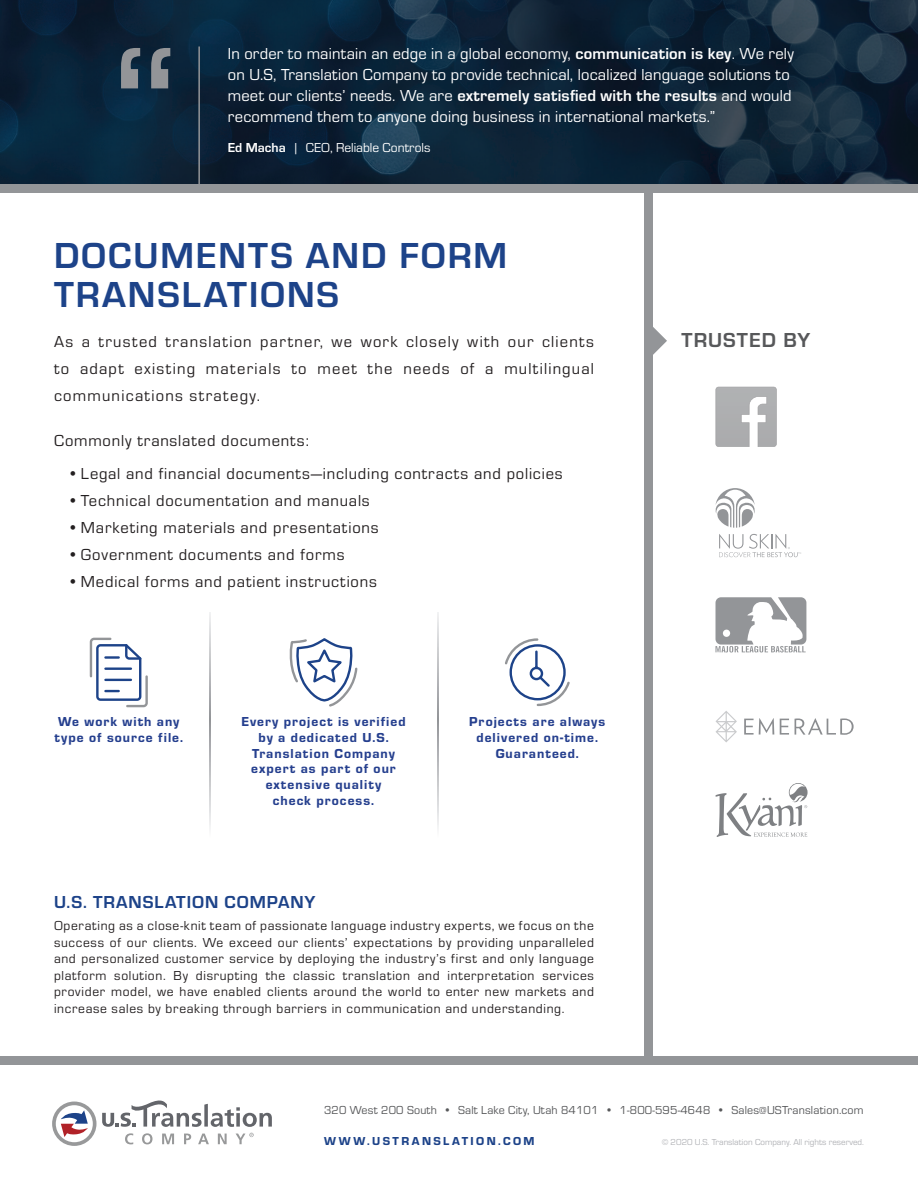
<style>
.page{position:relative;width:918px;height:1188px;background:#fff}
.page>*{position:absolute;margin:0;border:0;box-sizing:border-box;transform-origin:0 0}
.H1_-_navy{font:700 37.5px/39px "Eurostile";letter-spacing:.05em;color:#1d4389}
.t1{font:700 21px "Eurostile";letter-spacing:.05em;color:#57585a}
.t2{font:700 18px "Eurostile";letter-spacing:.05em;color:#1d4389}
.t3{font:16.5px/27px "Eurostile";letter-spacing:.05em;color:#231f20;text-align:justify}
.t4{font:16.5px/21px "Eurostile";letter-spacing:.01em;color:#fff}
.t5{font:13.5px/16.5px "Eurostile";letter-spacing:.05em;color:#231f20;text-align:justify}
.t6{font:13.5px/15.8px "Eurostile Hea";letter-spacing:.075em;color:#253f8e;text-align:center}
.t7{font:13.5px "Eurostile";color:#fff}
.t8{font:12px "Eurostile";letter-spacing:.015em;color:#57585a}
.t9{font:12px "Eurostile Hea";letter-spacing:.2em;color:#1d4389}
.t10{font:9px "Eurostile";color:#b2b3b7}
.s1{font-weight:700}
</style>
<div class="page">
<div style="left:644px;top:148px;width:8px;height:912px;background:#939598"></div>
<img style="left:0;top:0;width:918px;height:185px">
<div style="left:0;top:1056px;width:918px;height:9px;background:#939598"></div>
<svg style="left:716px;top:387px;width:61px;height:60px;background:#b9babc"></svg>
<svg style="left:715px;top:488px;width:40px;height:40px"></svg>
<svg style="left:719px;top:534px;width:82px;height:23px"></svg>
<svg style="left:716px;top:597px;width:90px;height:56px"></svg>
<svg style="left:125px;top:1133px;width:8px;height:11px"></svg>
<svg style="left:142px;top:1133px;width:11px;height:11px"></svg>
<svg style="left:162px;top:1134px;width:12px;height:10px"></svg>
<svg style="left:184px;top:1134px;width:7px;height:10px"></svg>
<svg style="left:198px;top:1134px;width:11px;height:10px"></svg>
<svg style="left:218px;top:1134px;width:9px;height:10px"></svg>
<svg style="left:52px;top:1102px;width:44px;height:44px"></svg>
<svg style="left:236px;top:1133px;width:18px;height:11px"></svg>
<svg style="left:102px;top:1100px;width:170px;height:27px"></svg>
<svg style="left:652px;top:322px;width:15px;height:38px"></svg>
<svg style="left:121px;top:48px;width:49px;height:40px;background:#596671"></svg>
<hr style="left:198px;top:46px;width:2px;height:144px;background:#939598">
<div style="left:0;top:185px;width:918px;height:8px;background:#939598"></div>
<svg style="left:716px;top:711px;width:21px;height:32px"></svg>
<svg style="left:744px;top:718px;width:30px;height:17px"></svg>
<svg style="left:780px;top:719px;width:9px;height:16px"></svg>
<svg style="left:795px;top:718px;width:59px;height:17px"></svg>
<svg style="left:715px;top:783px;width:93px;height:54px"></svg>
<svg style="left:210px;top:612px;width:1px;height:216px"></svg>
<svg style="left:438px;top:612px;width:1px;height:216px"></svg>
<svg style="left:89px;top:637px;width:59px;height:71px"></svg>
<svg style="left:289px;top:638px;width:69px;height:69px"></svg>
<svg style="left:505px;top:638px;width:65px;height:69px"></svg>
<p class="t4" style="left:228px;top:42px;width:567px">In order to maintain an edge in a global economy, <span class="s1">communication is key</span>. We rely on U.S, Translation Company to provide technical, localized language solutions to meet our clients’ needs. We are <span class="s1">extremely satisfied with the results</span> and would recommend them to anyone doing business in international markets.”</p>
<p class="t7" style="left:228px;top:138px;width:204px"><span class="s1">Ed Macha</span> | CEO, Reliable Controls</p>
<p class="H1_-_navy" style="left:54px;top:233px;width:455px">DOCUMENTS AND FORM<br>TRANSLATIONS</p>
<p class="t3" style="left:54px;top:327px;width:542px">As a trusted translation partner, we work closely with our clients to adapt existing materials to meet the needs of a multilingual communications strategy.</p>
<p class="t3" style="left:54px;top:426px;width:257px">Commonly translated documents:</p>
<p class="t3" style="left:68px;top:459px;width:497px">•Legal and financial documents—including contracts and policies</p>
<p class="t3" style="left:68px;top:486px;width:304px">•Technical documentation and manuals</p>
<p class="t3" style="left:68px;top:513px;width:313px">•Marketing materials and presentations</p>
<p class="t3" style="left:68px;top:540px;width:279px">•Government documents and forms</p>
<p class="t3" style="left:68px;top:567px;width:311px">•Medical forms and patient instructions</p>
<p class="t6" style="left:58px;top:713px;width:123px">We work with any</p>
<p class="t6" style="left:55px;top:729px;width:130px">type of source file.</p>
<p class="t6" style="left:242px;top:713px;width:166px">Every project is verified by a dedicated U.S.<br>Translation Company expert as part of our extensive quality</p>
<p class="t6" style="left:273px;top:792px;width:103px">check process.</p>
<p class="t6" style="left:469px;top:713px;width:138px">Projects are always</p>
<p class="t6" style="left:477px;top:729px;width:123px">delivered on-time.</p>
<p class="t6" style="left:496px;top:745px;width:85px">Guaranteed.</p>
<p class="t2" style="left:54px;top:889px;width:263px">U.S. TRANSLATION COMPANY</p>
<p class="t5" style="left:54px;top:917px;width:542px">Operating as a close-knit team of passionate language industry experts, we focus on the success of our clients. We exceed our clients’ expectations by providing unparalleled and personalized customer service by deploying the industry’s first and only language platform solution. By disrupting the classic translation and interpretation services provider model, we have enabled clients around the world to enter new markets and increase sales by breaking through barriers in communication and understanding.</p>
<p class="t1" style="left:682px;top:325px;width:130px">TRUSTED BY</p>
<p class="t8" style="left:324px;top:1102px;width:541px">320 West 200 South • Salt Lake City, Utah 84101 • 1-800-595-4648 • Sales@USTranslation.com</p>
<p class="t9" style="left:324px;top:1132px;width:212px">WWW.USTRANSLATION.COM</p>
<p class="t10" style="left:662px;top:1135px;width:204px">© 2020 U.S. Translation Company. All rights reserved.</p>
</div>
